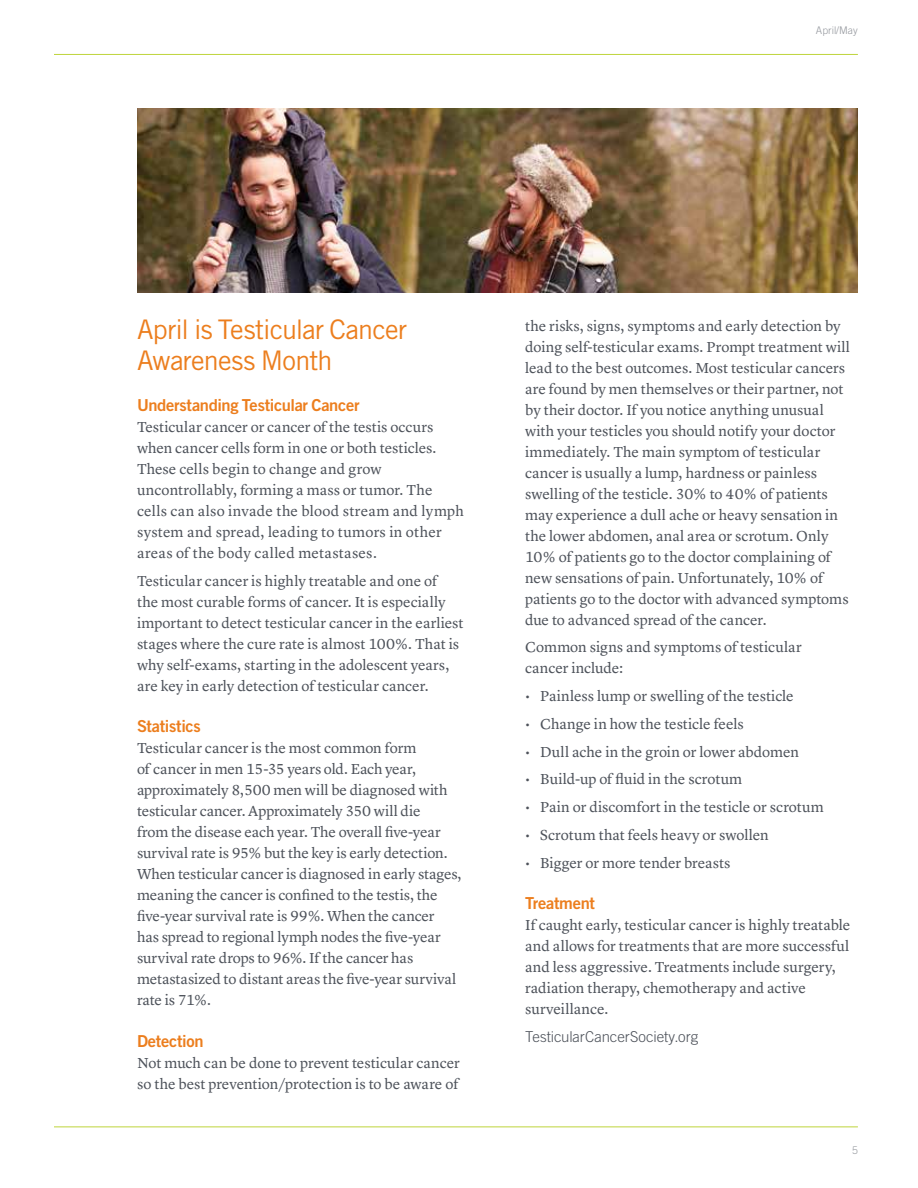
<style>
.page{position:relative;width:918px;height:1188px;background:#fff}
.page>*{position:absolute;margin:0;border:0;box-sizing:border-box;transform-origin:0 0}
.t1{font:27px/31.5px "Trade Gothic LT Std";letter-spacing:-.03em;color:#ec7e1e}
.t2{font:16.5px "Trade Gothic LT Std Bd 2";letter-spacing:-.02em;color:#ec7e1e}
.t3{font:15px/21px "Lyon Text";letter-spacing:-.005em;color:#4d525a}
.t4{font:300 15px "Trade Gothic LT Std";letter-spacing:-.005em;color:#4d525a}
.t5{font:300 10.5px "Trade Gothic LT Std";color:#96999f}
</style>
<div class="page">
<hr style="left:54px;top:54px;width:804px;height:1px;background:#bed43b">
<hr style="left:54px;top:1126px;width:804px;height:1px;background:#bed43b">
<img style="left:137px;top:108px;width:721px;height:185px">
<p class="t5" style="left:816px;top:24px;width:43px">April/May</p>
<h1 class="t1" style="left:137px;top:313px;width:272px">April is Testicular Cancer<br>Awareness Month</h1>
<p class="t2" style="left:137px;top:395px;width:224px">Understanding Testicular Cancer</p>
<p class="t3" style="left:137px;top:416px;width:328px">Testicular cancer or cancer of the testis occurs when cancer cells form in one or both testicles.<br>These cells begin to change and grow uncontrollably, forming a mass or tumor. The cells can also invade the blood stream and lymph system and spread, leading to tumors in other areas of the body called metastases.</p>
<p class="t3" style="left:137px;top:569px;width:328px">Testicular cancer is highly treatable and one of<br>the most curable forms of cancer. It is especially important to detect testicular cancer in the earliest stages where the cure rate is almost 100%. That is why self-exams, starting in the adolescent years, are key in early detection of testicular cancer.</p>
<p class="t2" style="left:137px;top:716px;width:65px">Statistics</p>
<p class="t3" style="left:137px;top:737px;width:326px">Testicular cancer is the most common form<br>of cancer in men 15-35 years old. Each year, approximately 8,500 men will be diagnosed with testicular cancer. Approximately 350 will die<br>from the disease each year. The overall five-year survival rate is 95% but the key is early detection.<br>When testicular cancer is diagnosed in early stages, meaning the cancer is confined to the testis, the five-year survival rate is 99%. When the cancer<br>has spread to regional lymph nodes the five-year survival rate drops to 96%. If the cancer has metastasized to distant areas the five-year survival rate is 71%.</p>
<p class="t2" style="left:137px;top:1031px;width:68px">Detection</p>
<p class="t3" style="left:137px;top:1051px;width:324px">Not much can be done to prevent testicular cancer so the best prevention/protection is to be aware of</p>
<p class="t3" style="left:525px;top:314px;width:326px">the risks, signs, symptoms and early detection by doing self-testicular exams. Prompt treatment will lead to the best outcomes. Most testicular cancers are found by men themselves or their partner, not by their doctor. If you notice anything unusual with your testicles you should notify your doctor immediately. The main symptom of testicular cancer is usually a lump, hardness or painless swelling of the testicle. 30% to 40% of patients may experience a dull ache or heavy sensation in the lower abdomen, anal area or scrotum. Only 10% of patients go to the doctor complaining of new sensations of pain. Unfortunately, 10% of patients go to the doctor with advanced symptoms due to advanced spread of the cancer.</p>
<p class="t3" style="left:525px;top:636px;width:278px">Common signs and symptoms of testicular cancer include:</p>
<p class="t3" style="left:525px;top:684px;width:270px">• Painless lump or swelling of the testicle</p>
<p class="t3" style="left:525px;top:712px;width:220px">• Change in how the testicle feels</p>
<p class="t3" style="left:525px;top:740px;width:275px">• Dull ache in the groin or lower abdomen</p>
<p class="t3" style="left:525px;top:768px;width:219px">• Build-up of fluid in the scrotum</p>
<p class="t3" style="left:525px;top:795px;width:300px">• Pain or discomfort in the testicle or scrotum</p>
<p class="t3" style="left:525px;top:823px;width:245px">• Scrotum that feels heavy or swollen</p>
<p class="t3" style="left:525px;top:851px;width:207px">• Bigger or more tender breasts</p>
<p class="t2" style="left:525px;top:893px;width:71px">Treatment</p>
<p class="t3" style="left:525px;top:913px;width:327px">If caught early, testicular cancer is highly treatable and allows for treatments that are more successful and less aggressive. Treatments include surgery, radiation therapy, chemotherapy and active surveillance.</p>
<p class="t4" style="left:525px;top:1027px;width:175px">TesticularCancerSociety.org</p>
<p class="t5" style="left:852px;top:1144px;width:7px">5</p>
</div>
